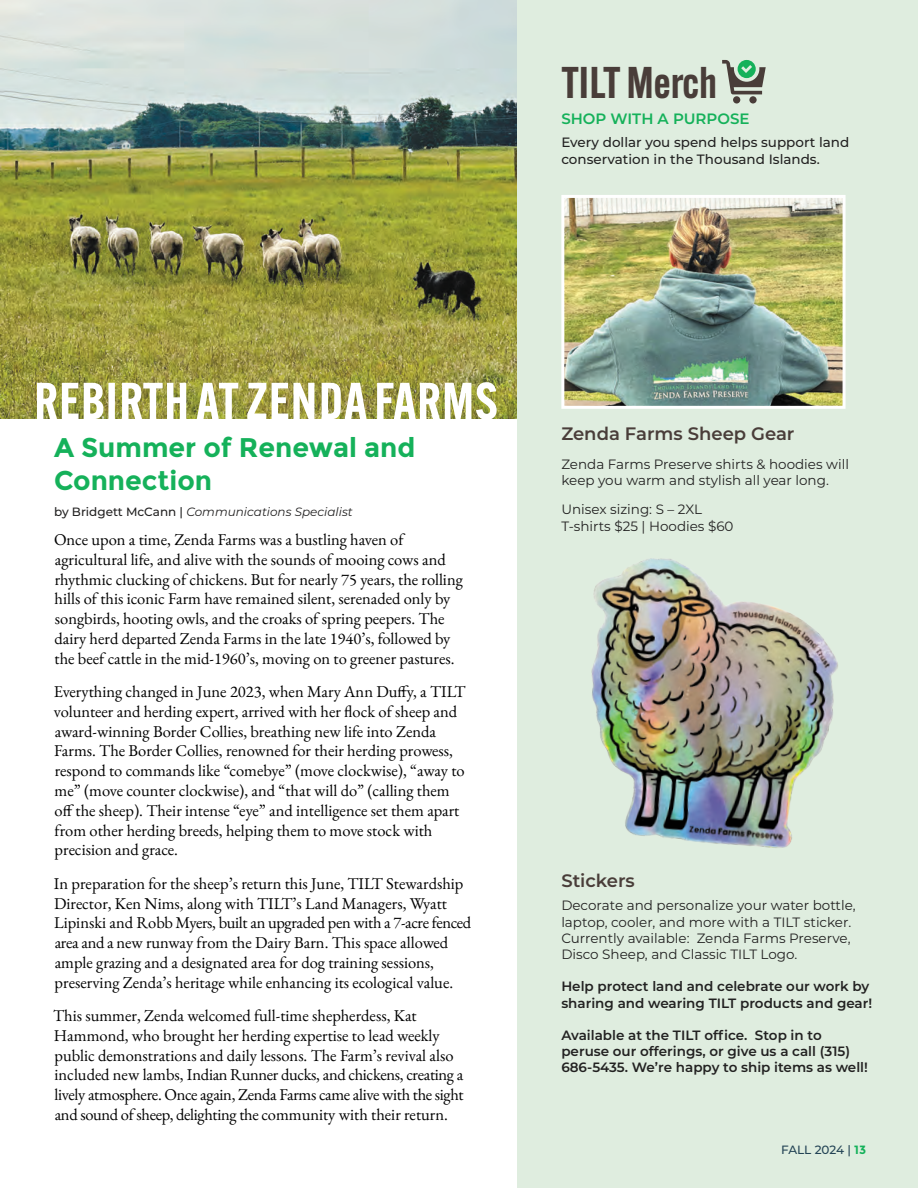
<style>
.page{position:relative;width:918px;height:1188px;background:#fff}
.page>*{position:absolute;margin:0;border:0;box-sizing:border-box;transform-origin:0 0}
.Header_1_-_All_Caps_ATF_Demi_27_pt{font:600 51px "Alternate Gothic ATF";letter-spacing:.02em;color:#fff}
.t1{font:600 43.5px "Alternate Gothic ATF";color:#493d39}
.Article_Subheading{font:700 27px/32.4px "Montserrat";color:#15b15a}
.t2{font:600 18px "Montserrat";color:#493d39}
.Body_-_EG_Garamond_11_pt{font:16.5px/19.8px "EB Garamond";color:#010101}
.t3{font:600 15px "Montserrat";color:#15b15a}
.t4{font:13.5px/16.2px "Montserrat";color:#222121}
.t5{font:600 13.5px/16.2px "Montserrat";color:#222121}
.t6{font:500 13.5px/16.2px "Montserrat";color:#222121}
.t7{font:italic 12px "Montserrat";color:#222121}
.t8{font:500 12px "Montserrat";letter-spacing:-.005em;color:#234355}
.s1{font-weight:500;font-style:normal}
.s2{font-weight:700;color:#15b15a}
</style>
<div class="page">
<div style="left:517px;top:0;width:401px;height:1188px;background:#dfeddf"></div>
<img style="left:0;top:0;width:516px;height:418px">
<img style="left:565px;top:199px;width:277px;height:206px">
<div style="left:561px;top:195px;width:285px;height:214px;border:3px solid #fff"></div>
<div style="left:733px;top:96px;width:7px;height:8px;background:#493d39;border-radius:50%"></div>
<div style="left:749px;top:96px;width:8px;height:8px;background:#493d39;border-radius:50%"></div>
<svg style="left:722px;top:60px;width:44px;height:34px"></svg>
<img style="left:0;top:157px;width:1px;height:365px">
<img style="left:591px;top:558px;width:247px;height:290px">
<p class="t1" style="left:561px;top:55px;width:157px">TILT Merch</p>
<p class="t3" style="left:561px;top:108px;width:190px">SHOP WITH A PURPOSE</p>
<p class="t6" style="left:561px;top:134px;width:289px">Every dollar you spend helps support land conservation in the Thousand Islands.</p>
<p class="Header_1_-_All_Caps_ATF_Demi_27_pt" style="left:34px;top:369px;width:465px">REBIRTH AT ZENDA FARMS</p>
<p class="Article_Subheading" style="left:54px;top:432px;width:363px">A Summer of Renewal and<br>Connection</p>
<p class="t7" style="left:54px;top:504px;width:300px"><span class="s1">by Bridgett McCann |</span> Communications Specialist</p>
<p class="Body_-_EG_Garamond_11_pt" style="left:54px;top:530px;width:410px">Once upon a time, Zenda Farms was a bustling haven of agricultural life, and alive with the sounds of mooing cows and rhythmic clucking of chickens. But for nearly 75 years, the rolling hills of this iconic Farm have remained silent, serenaded only by songbirds, hooting owls, and the croaks of spring peepers. The dairy herd departed Zenda Farms in the late 1940’s, followed by the beef cattle in the mid-1960’s, moving on to greener pastures.</p>
<p class="Body_-_EG_Garamond_11_pt" style="left:54px;top:682px;width:413px">Everything changed in June 2023, when Mary Ann Duffy, a TILT volunteer and herding expert, arrived with her flock of sheep and award-winning Border Collies, breathing new life into Zenda Farms. The Border Collies, renowned for their herding prowess, respond to commands like “comebye” (move clockwise), “away to me” (move counter clockwise), and “that will do” (calling them off the sheep). Their intense “eye” and intelligence set them apart from other herding breeds, helping them to move stock with precision and grace.</p>
<p class="Body_-_EG_Garamond_11_pt" style="left:54px;top:873px;width:419px">In preparation for the sheep’s return this June, TILT Stewardship Director, Ken Nims, along with TILT’s Land Managers, Wyatt Lipinski and Robb Myers, built an upgraded pen with a 7-acre fenced area and a new runway from the Dairy Barn. This space allowed ample grazing and a designated area for dog training sessions, preserving Zenda’s heritage while enhancing its ecological value.</p>
<p class="Body_-_EG_Garamond_11_pt" style="left:53px;top:1006px;width:412px">This summer, Zenda welcomed full-time shepherdess, Kat Hammond, who brought her herding expertise to lead weekly public demonstrations and daily lessons. The Farm’s revival also included new lambs, Indian Runner ducks, and chickens, creating a lively atmosphere. Once again, Zenda Farms came alive with the sight and sound of sheep, delighting the community with their return.</p>
<p class="t2" style="left:561px;top:421px;width:235px">Zenda Farms Sheep Gear</p>
<p class="t4" style="left:561px;top:455px;width:289px">Zenda Farms Preserve shirts &amp; hoodies will keep you warm and stylish all year long.</p>
<p class="t4" style="left:561px;top:501px;width:174px">Unisex sizing: S – 2XL<br>T-shirts $25 | Hoodies $60</p>
<p class="t2" style="left:561px;top:867px;width:75px">Stickers</p>
<p class="t4" style="left:561px;top:897px;width:296px">Decorate and personalize your water bottle, laptop, cooler, and more with a TILT sticker.<br>Currently available: Zenda Farms Preserve, Disco Sheep, and Classic TILT Logo.</p>
<p class="t5" style="left:561px;top:978px;width:312px">Help protect land and celebrate our work by sharing and wearing TILT products and gear!</p>
<p class="t5" style="left:561px;top:1026px;width:308px">Available at the TILT office. Stop in to peruse our offerings, or give us a call (315)<br>686-5435. We’re happy to ship items as well!</p>
<p class="t8" style="left:781px;top:1141px;width:86px">FALL 2024 | <span class="s2">13</span></p>
</div>
